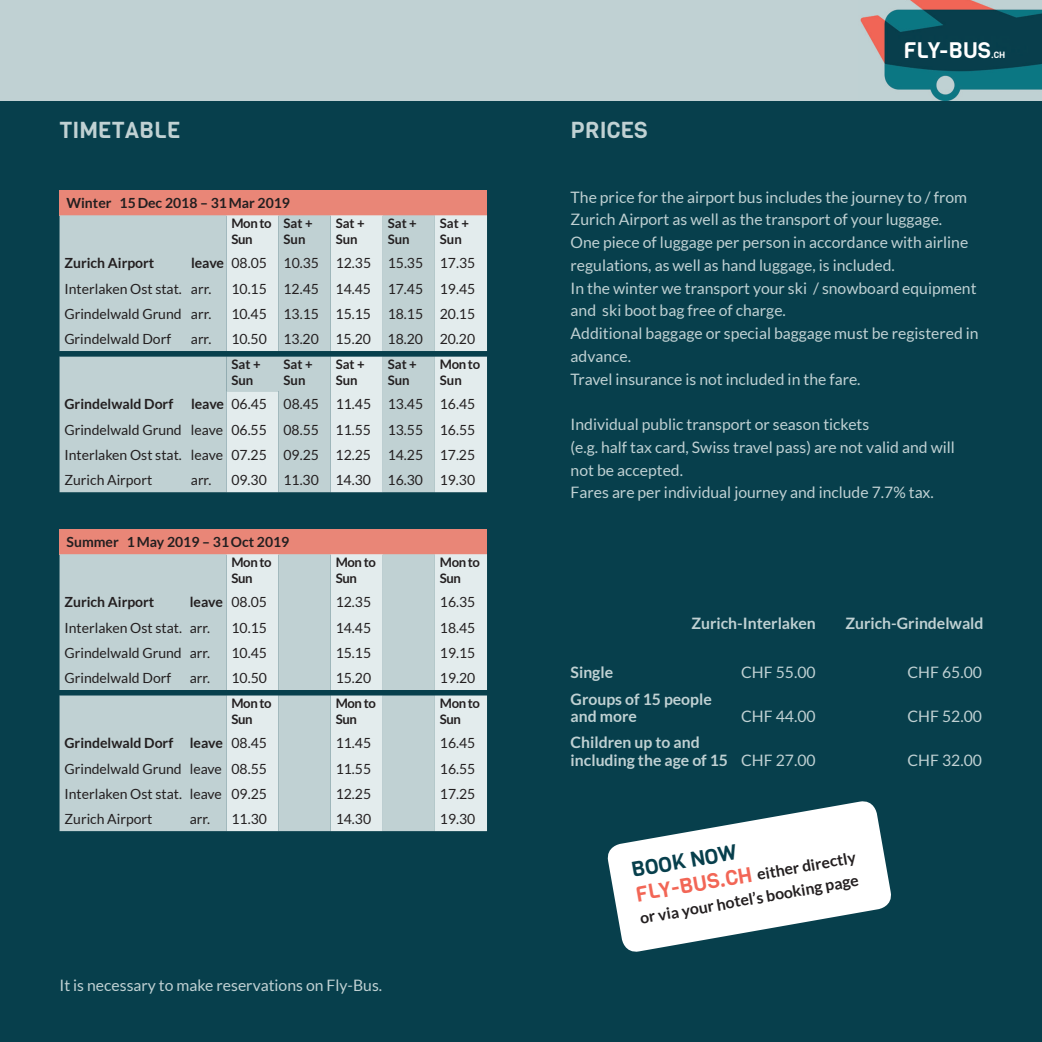
<style>
.page{position:relative;width:1042px;height:1042px;background:#fff}
.page>*{position:absolute;margin:0;border:0;box-sizing:border-box;transform-origin:0 0}
.t1{font:22.75px "Viga";color:#c0d1d3}
.t2{font:22.05px "Viga";color:#fff}
.t3{font:21px "Viga";color:#073f4c}
.t4{font:15.75px/22.8px "Lato";color:#c0d1d3}
.t5{font:700 15.75px/17.5px "Lato";color:#c0d1d3}
.t6{font:700 15.75px/22.8px "Lato";color:#231f20}
.t7{font:14px/25.2px "Lato";color:#231f20}
.t8{font:700 14px "Lato";color:#231f20}
.t9{font:700 13.12px/15.8px "Lato";letter-spacing:-.03em;color:#231f20}
.t10{font:8.92px "Viga";color:#fff}
.s1{font-weight:700}
.s2{font-weight:400}
.s3{font-family:"Viga";font-weight:400;font-size:21px;color:#f26656}
</style>
<div class="page">
<div style="left:521px;top:0;width:521px;height:1042px;background:#073f4c"></div>
<div style="left:0;top:0;width:521px;height:1042px;background:#073f4c"></div>
<div style="left:60px;top:190px;width:427px;height:25px;background:#e98677"></div>
<div style="left:60px;top:215px;width:166px;height:277px;background:#c0d1d3"></div>
<div style="left:435px;top:215px;width:52px;height:277px;background:#e3eced"></div>
<svg style="left:226px;top:215px;width:209px;height:277px;background:#cfdcde"></svg>
<svg style="left:60px;top:351px;width:427px;height:5px"></svg>
<div style="left:60px;top:529px;width:427px;height:25px;background:#e98677"></div>
<svg style="left:60px;top:554px;width:427px;height:277px;background:#c8d7d9"></svg>
<svg style="left:607px;top:801px;width:284px;height:151px;fill:#fff"></svg>
<div style="left:0;top:0;width:1042px;height:100px;background:#c0d1d3"></div>
<img style="left:860px;top:0;width:182px;height:100px">
<h1 class="t1" style="left:60px;top:115px;width:122px">TIMETABLE</h1>
<h1 class="t1" style="left:570px;top:115px;width:79px">PRICES</h1>
<h2 class="t2" style="left:903px;top:36px;width:89px">FLY-BUS</h2>
<p class="t10" style="left:991px;top:49px;width:16px">.CH</p>
<p class="t8" style="left:67px;top:195px;width:225px">Winter 15Dec 2018 – 31Mar 2019</p>
<p class="t9" style="left:231px;top:215px;width:42px">Mon to<br>Sun</p>
<p class="t9" style="left:284px;top:215px;width:31px">Sat +<br>Sun</p>
<p class="t9" style="left:336px;top:215px;width:31px">Sat +<br>Sun</p>
<p class="t9" style="left:388px;top:215px;width:31px">Sat +<br>Sun</p>
<p class="t9" style="left:440px;top:215px;width:31px">Sat +<br>Sun</p>
<p class="t8" style="left:64px;top:255px;width:91px">Zurich Airport</p>
<p class="t7" style="left:64px;top:250px;width:412px;text-indent:127px"><span class="s1">leave</span> 08.05 10.35 12.35 15.35 17.35<br>Interlaken Ost stat. arr.</p>
<p class="t7" style="left:231px;top:276px;width:245px">10.15 12.45 14.45 17.45 19.45</p>
<p class="t7" style="left:64px;top:301px;width:148px">Grindelwald Grund arr.</p>
<p class="t7" style="left:231px;top:301px;width:245px">10.45 13.15 15.15 18.15 20.15</p>
<p class="t7" style="left:64px;top:326px;width:108px">Grindelwald Dorf</p>
<p class="t7" style="left:191px;top:326px;width:22px">arr.</p>
<p class="t7" style="left:231px;top:326px;width:245px">10.50 13.20 15.20 18.20 20.20</p>
<p class="t9" style="left:231px;top:357px;width:31px">Sat +<br>Sun</p>
<p class="t9" style="left:284px;top:357px;width:31px">Sat +<br>Sun</p>
<p class="t9" style="left:336px;top:357px;width:31px">Sat +<br>Sun</p>
<p class="t9" style="left:388px;top:357px;width:31px">Sat +<br>Sun</p>
<p class="t9" style="left:440px;top:357px;width:42px">Mon to<br>Sun</p>
<p class="t8" style="left:64px;top:396px;width:110px">Grindelwald Dorf</p>
<p class="t7" style="left:64px;top:392px;width:412px;text-align:justify;text-indent:127px"><span class="s1">leave</span> 06.45 08.45 11.45 13.45 16.45<br>Grindelwald Grund leave 06.55 08.55 11.55 13.55 16.55<br>Interlaken Ost stat. leave 07.25 09.25 12.25 14.25 17.25<br>Zurich Airport</p>
<p class="t7" style="left:191px;top:467px;width:22px">arr.</p>
<p class="t7" style="left:231px;top:467px;width:245px">09.30 11.30 14.30 16.30 19.30</p>
<p class="t8" style="left:67px;top:534px;width:224px">Summer 1May 2019 – 31Oct 2019</p>
<p class="t9" style="left:231px;top:554px;width:42px">Mon to<br>Sun</p>
<p class="t9" style="left:336px;top:554px;width:42px">Mon to<br>Sun</p>
<p class="t9" style="left:440px;top:554px;width:42px">Mon to<br>Sun</p>
<p class="t8" style="left:64px;top:594px;width:91px">Zurich Airport</p>
<p class="t8" style="left:190px;top:594px;width:79px">leave <span class="s2">08.05</span></p>
<p class="t7" style="left:336px;top:589px;width:37px">12.35</p>
<p class="t7" style="left:440px;top:589px;width:37px">16.35</p>
<p class="t7" style="left:64px;top:615px;width:147px">Interlaken Ost stat. arr.</p>
<p class="t7" style="left:231px;top:615px;width:37px">10.15</p>
<p class="t7" style="left:336px;top:615px;width:37px">14.45</p>
<p class="t7" style="left:440px;top:615px;width:37px">18.45</p>
<p class="t7" style="left:64px;top:640px;width:147px">Grindelwald Grund arr.</p>
<p class="t7" style="left:231px;top:640px;width:37px">10.45</p>
<p class="t7" style="left:336px;top:640px;width:37px">15.15</p>
<p class="t7" style="left:440px;top:640px;width:37px">19.15</p>
<p class="t7" style="left:64px;top:665px;width:108px">Grindelwald Dorf</p>
<p class="t7" style="left:190px;top:665px;width:22px">arr.</p>
<p class="t7" style="left:231px;top:665px;width:37px">10.50</p>
<p class="t7" style="left:336px;top:665px;width:37px">15.20</p>
<p class="t7" style="left:440px;top:665px;width:37px">19.20</p>
<p class="t9" style="left:231px;top:695px;width:42px">Mon to<br>Sun</p>
<p class="t9" style="left:336px;top:695px;width:42px">Mon to<br>Sun</p>
<p class="t9" style="left:440px;top:695px;width:42px">Mon to<br>Sun</p>
<p class="t8" style="left:64px;top:735px;width:204px">Grindelwald Dorf leave <span class="s2">08.45</span></p>
<p class="t7" style="left:336px;top:730px;width:37px">11.45</p>
<p class="t7" style="left:440px;top:730px;width:37px">16.45</p>
<p class="t7" style="left:64px;top:756px;width:204px">Grindelwald Grund leave 08.55</p>
<p class="t7" style="left:336px;top:756px;width:37px">11.55</p>
<p class="t7" style="left:440px;top:756px;width:37px">16.55</p>
<p class="t7" style="left:64px;top:781px;width:204px">Interlaken Ost stat. leave 09.25</p>
<p class="t7" style="left:336px;top:781px;width:37px">12.25</p>
<p class="t7" style="left:440px;top:781px;width:37px">17.25</p>
<p class="t7" style="left:64px;top:806px;width:89px">Zurich Airport</p>
<p class="t7" style="left:190px;top:806px;width:22px">arr.</p>
<p class="t7" style="left:231px;top:806px;width:37px">11.30</p>
<p class="t7" style="left:336px;top:806px;width:37px">14.30</p>
<p class="t7" style="left:440px;top:806px;width:37px">19.30</p>
<p class="t4" style="left:60px;top:974px;width:324px">It is necessary to make reservations on Fly-Bus.</p>
<p class="t4" style="left:570px;top:185px;width:410px">The price for the airport bus includes the journey to / from Zurich Airport as well as the transport of your luggage.<br>One piece of luggage per person in accordance with airline regulations, as well as hand luggage, is included.<br>In the winter we transport your ski / snowboard equipment and ski boot bag free of charge.<br>Additional baggage or special baggage must be registered in advance.<br>Travel insurance is not included in the fare.</p>
<p class="t4" style="left:570px;top:413px;width:386px">Individual public transport or season tickets<br>(e.g. half tax card, Swiss travel pass) are not valid and will not be accepted.<br>Fares are per individual journey and include 7.7% tax.</p>
<p class="t5" style="left:691px;top:615px;width:126px">Zurich-Interlaken</p>
<p class="t5" style="left:845px;top:615px;width:140px">Zurich-Grindelwald</p>
<p class="t5" style="left:570px;top:664px;width:44px">Single</p>
<p class="t4" style="left:741px;top:661px;width:76px">CHF 55.00</p>
<p class="t4" style="left:907px;top:661px;width:76px">CHF 65.00</p>
<p class="t5" style="left:571px;top:690px;width:143px">Groups of 15 people and more</p>
<p class="t4" style="left:741px;top:705px;width:76px">CHF 44.00</p>
<p class="t4" style="left:907px;top:705px;width:76px">CHF 52.00</p>
<p class="t5" style="left:571px;top:734px;width:246px">Children up to and<br>including the age of 15 <span class="s2">CHF 27.00</span></p>
<p class="t4" style="left:907px;top:749px;width:76px">CHF 32.00</p>
<h3 class="t3" style="left:629px;top:856px;width:108px;rotate:-10deg">BOOK NOW</h3>
<p class="t6" style="left:634px;top:884px;width:224px;rotate:-10deg"><span class="s3">FLY-BUS.CH</span> either directly or via your hotel’s booking page</p>
</div>
